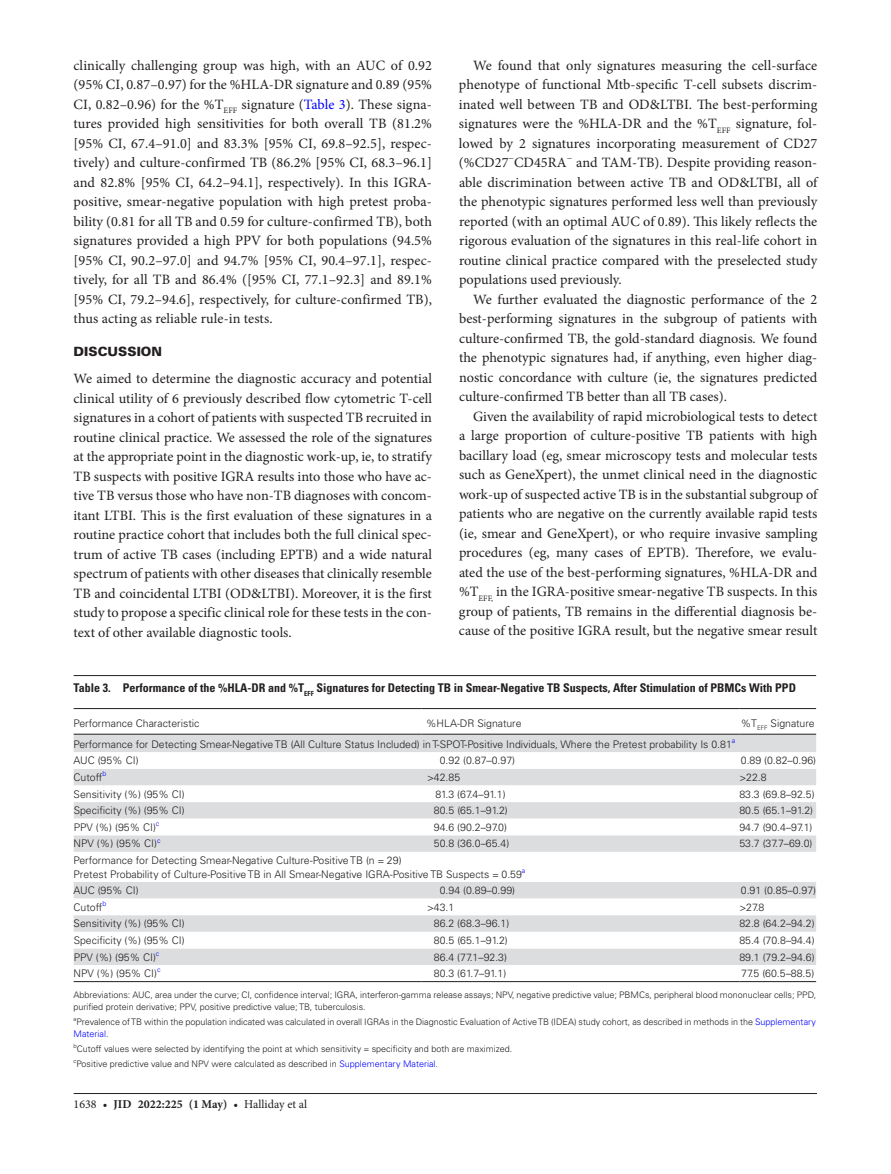
<style>
.page{position:relative;width:891px;height:1174px;background:#fff}
.page>*{position:absolute;margin:0;border:0;box-sizing:border-box;transform-origin:0 0}
.t1{font:14.25px/19.5px "Minion Pro";color:#231f20;text-align:justify}
.t2{font:900 12.75px "Univers LT Std";color:#231f20}
.t3{font:700 condensed 12px "Univers LT Std";color:#231f20}
.t4{font:12px "Minion Pro";color:#231f20}
.t5{font:300 10.5px/13.5px "Univers LT Std";color:#231f20}
.t6{font:9.45px "Minion Pro";color:#231f20}
.t7{font:300 9px/12px "Univers LT Std";color:#231f20}
.t8{font:300 6.9px "Univers LT Std";color:#00f}
.s1{color:#00f}
.s2{font-weight:700}
</style>
<div class="page">
<hr style="left:74px;top:1093px;width:743px;height:1px;background:#231f20">
<hr style="left:74px;top:675px;width:742px;height:1px;background:#231f20">
<svg style="left:74px;top:709px;width:742px;height:25px"></svg>
<div style="left:74px;top:735px;width:742px;height:17px;background:#dcdddf"></div>
<svg style="left:74px;top:769px;width:742px;height:196px"></svg>
<hr style="left:74px;top:708px;width:348px;height:1px;background:#231f20">
<hr style="left:422px;top:708px;width:317px;height:1px;background:#231f20">
<hr style="left:739px;top:708px;width:77px;height:1px;background:#231f20">
<hr style="left:74px;top:734px;width:348px;height:1px;background:#231f20">
<hr style="left:422px;top:734px;width:317px;height:1px;background:#231f20">
<hr style="left:739px;top:734px;width:77px;height:1px;background:#231f20">
<hr style="left:74px;top:981px;width:348px;height:1px;background:#231f20">
<hr style="left:422px;top:981px;width:317px;height:1px;background:#231f20">
<hr style="left:739px;top:981px;width:77px;height:1px;background:#231f20">
<p class="t1" style="left:74px;top:55px;width:360px">clinically challenging group was high, with an AUC of 0.92 (95% CI, 0.87–0.97) for the %HLA-DR signature and 0.89 (95% CI, 0.82–0.96) for the %T<sub>EFF</sub> signature (<span class="s1">Table 3</span>). These signa&shy;tures provided high sensitivities for both overall TB (81.2% [95% CI, 67.4–91.0] and 83.3% [95% CI, 69.8–92.5], respec&shy;tively) and culture-confirmed TB (86.2% [95% CI, 68.3–96.1] and 82.8% [95% CI, 64.2–94.1], respectively). In this IGRA&shy;positive, smear-negative population with high pretest proba&shy;bility (0.81 for all TB and 0.59 for culture-confirmed TB), both signatures provided a high PPV for both populations (94.5% [95% CI, 90.2–97.0] and 94.7% [95% CI, 90.4–97.1], respec&shy;tively, for all TB and 86.4% ([95% CI, 77.1–92.3] and 89.1% [95% CI, 79.2–94.6], respectively, for culture-confirmed TB), thus acting as reliable rule-in tests.</p>
<p class="t2" style="left:74px;top:344px;width:90px">DISCUSSION</p>
<p class="t1" style="left:74px;top:369px;width:360px">We aimed to determine the diagnostic accuracy and potential clinical utility of 6 previously described flow cytometric T-cell signatures in a cohort of patients with suspected TB recruited in routine clinical practice. We assessed the role of the signatures at the appropriate point in the diagnostic work-up, ie, to stratify TB suspects with positive IGRA results into those who have ac&shy;tive TB versus those who have non-TB diagnoses with concom&shy;itant LTBI. This is the first evaluation of these signatures in a routine practice cohort that includes both the full clinical spec&shy;trum of active TB cases (including EPTB) and a wide natural spectrum of patients with other diseases that clinically resemble TB and coincidental LTBI (OD&amp;LTBI). Moreover, it is the first study to propose a specific clinical role for these tests in the con&shy;text of other available diagnostic tools.</p>
<p class="t1" style="left:459px;top:55px;width:360px;text-indent:14px">We found that only signatures measuring the cell-surface phenotype of functional Mtb-specific T-cell subsets discrim&shy;inated well between TB and OD&amp;LTBI. The best-performing signatures were the %HLA-DR and the %T<sub>EFF</sub> signature, fol&shy;lowed by 2 signatures incorporating measurement of CD27 (%CD27<sup>−</sup>CD45RA</p>
<p class="t1" style="left:459px;top:153px;width:360px;text-indent:117px">and TAM-TB). Despite providing reason&shy;able discrimination between active TB and OD&amp;LTBI, all of the phenotypic signatures performed less well than previously reported (with an optimal AUC of 0.89). This likely reflects the rigorous evaluation of the signatures in this real-life cohort in routine clinical practice compared with the preselected study populations used previously.</p>
<p class="t1" style="left:459px;top:289px;width:360px;text-indent:14px">We further evaluated the diagnostic performance of the 2 best-performing signatures in the subgroup of patients with culture-confirmed TB, the gold-standard diagnosis. We found the phenotypic signatures had, if anything, even higher diag&shy;nostic concordance with culture (ie, the signatures predicted culture-confirmed TB better than all TB cases).</p>
<p class="t1" style="left:459px;top:406px;width:360px;text-indent:14px">Given the availability of rapid microbiological tests to detect a large proportion of culture-positive TB patients with high bacillary load (eg, smear microscopy tests and molecular tests such as GeneXpert), the unmet clinical need in the diagnostic work-up of suspected active TB is in the substantial subgroup of patients who are negative on the currently available rapid tests (ie, smear and GeneXpert), or who require invasive sampling procedures (eg, many cases of EPTB). Therefore, we evalu&shy;ated the use of the best-performing signatures, %HLA-DR and %T<sub>EFF,</sub> in the IGRA-positive smear-negative TB suspects. In this group of patients, TB remains in the differential diagnosis be&shy;cause of the positive IGRA result, but the negative smear result</p>
<p class="t6" style="left:567px;top:151px;width:7px">−</p>
<p class="t3" style="left:74px;top:681px;width:724px">Table 3. Performance of the %HLA-DR and %T<sub>EFF</sub> Signatures for Detecting TB in Smear-Negative TB Suspects, After Stimulation of PBMCs With PPD</p>
<p class="t5" style="left:74px;top:716px;width:127px">Performance Characteristic</p>
<p class="t5" style="left:426px;top:716px;width:97px">%HLA-DR Signature</p>
<p class="t5" style="left:741px;top:716px;width:75px">%T<sub>EFF</sub> Signature</p>
<p class="t5" style="left:74px;top:737px;width:660px">Performance for Detecting Smear-Negative TB (All Culture Status Included) in T-SPOT-Positive Individuals, Where the Pretest probability Is 0.81</p>
<p class="t8" style="left:732px;top:736px;width:5px">a</p>
<p class="t5" style="left:74px;top:754px;width:66px">AUC (95% CI)</p>
<p class="t5" style="left:440px;top:754px;width:77px">0.92 (0.87–0.97)</p>
<p class="t5" style="left:741px;top:754px;width:77px">0.89 (0.82–0.96)</p>
<p class="t5" style="left:74px;top:770px;width:34px">Cutoff<sup>b</sup></p>
<p class="t5" style="left:427px;top:771px;width:35px">&gt;42.85</p>
<p class="t5" style="left:739px;top:771px;width:29px">&gt;22.8</p>
<p class="t5" style="left:74px;top:787px;width:113px">Sensitivity (%) (95% CI)</p>
<p class="t5" style="left:435px;top:787px;width:72px">81.3 (67.4–91.1)</p>
<p class="t5" style="left:739px;top:787px;width:77px">83.3 (69.8–92.5)</p>
<p class="t5" style="left:74px;top:804px;width:113px">Specificity (%) (95% CI)</p>
<p class="t5" style="left:434px;top:804px;width:75px">80.5 (65.1–91.2)</p>
<p class="t5" style="left:739px;top:804px;width:75px">80.5 (65.1–91.2)</p>
<p class="t5" style="left:74px;top:820px;width:87px">PPV (%) (95% CI)<sup>c</sup></p>
<p class="t5" style="left:434px;top:820px;width:75px">94.6 (90.2–97.0)</p>
<p class="t5" style="left:739px;top:820px;width:75px">94.7 (90.4–97.1)</p>
<p class="t5" style="left:74px;top:837px;width:88px">NPV (%) (95% CI)<sup>c</sup></p>
<p class="t5" style="left:434px;top:837px;width:77px">50.8 (36.0–65.4)</p>
<p class="t5" style="left:739px;top:837px;width:75px">53.7 (37.7–69.0)</p>
<p class="t5" style="left:74px;top:854px;width:450px">Performance for Detecting Smear-Negative Culture-Positive TB (n = 29)<br>Pretest Probability of Culture-Positive TB in All Smear-Negative IGRA-Positive TB Suspects = 0.59</p>
<p class="t8" style="left:522px;top:866px;width:5px">a</p>
<p class="t5" style="left:74px;top:884px;width:66px">AUC (95% CI)</p>
<p class="t5" style="left:440px;top:884px;width:77px">0.94 (0.89–0.99)</p>
<p class="t5" style="left:741px;top:884px;width:77px">0.91 (0.85–0.97)</p>
<p class="t5" style="left:74px;top:900px;width:34px">Cutoff<sup>b</sup></p>
<p class="t5" style="left:427px;top:900px;width:29px">&gt;43.1</p>
<p class="t5" style="left:739px;top:900px;width:27px">&gt;27.8</p>
<p class="t5" style="left:74px;top:917px;width:113px">Sensitivity (%) (95% CI)</p>
<p class="t5" style="left:434px;top:917px;width:77px">86.2 (68.3–96.1)</p>
<p class="t5" style="left:739px;top:917px;width:77px">82.8 (64.2–94.2)</p>
<p class="t5" style="left:74px;top:933px;width:113px">Specificity (%) (95% CI)</p>
<p class="t5" style="left:434px;top:933px;width:75px">80.5 (65.1–91.2)</p>
<p class="t5" style="left:739px;top:933px;width:77px">85.4 (70.8–94.4)</p>
<p class="t5" style="left:74px;top:950px;width:87px">PPV (%) (95% CI)<sup>c</sup></p>
<p class="t5" style="left:434px;top:950px;width:75px">86.4 (77.1–92.3)</p>
<p class="t5" style="left:739px;top:950px;width:77px">89.1 (79.2–94.6)</p>
<p class="t5" style="left:74px;top:967px;width:88px">NPV (%) (95% CI)<sup>c</sup></p>
<p class="t5" style="left:434px;top:967px;width:74px">80.3 (61.7–91.1)</p>
<p class="t5" style="left:741px;top:967px;width:75px">77.5 (60.5–88.5)</p>
<p class="t7" style="left:74px;top:989px;width:744px">Abbreviations: AUC, area under the curve; CI, confidence interval; IGRA, interferon-gamma release assays; NPV, negative predictive value; PBMCs, peripheral blood mononuclear cells; PPD, purified protein derivative; PPV, positive predictive value; TB, tuberculosis.</p>
<p class="t7" style="left:74px;top:1016px;width:744px"><sup>a</sup>Prevalence of TB within the population indicated was calculated in overall IGRAs in the Diagnostic Evaluation of Active TB (IDEA) study cohort, as described in methods in the <span class="s1">Supplementary<br>Material</span>.</p>
<p class="t7" style="left:74px;top:1042px;width:440px;line-height:15px"><sup>b</sup>Cutoff values were selected by identifying the point at which sensitivity = specificity and both are maximized. <sup>c</sup>Positive predictive value and NPV were calculated as described in <span class="s1">Supplementary Material</span>.</p>
<p class="t4" style="left:74px;top:1096px;width:235px">1638 • <span class="s2">jid 2022:225 (1 May)</span> • Halliday et al</p>
</div>
